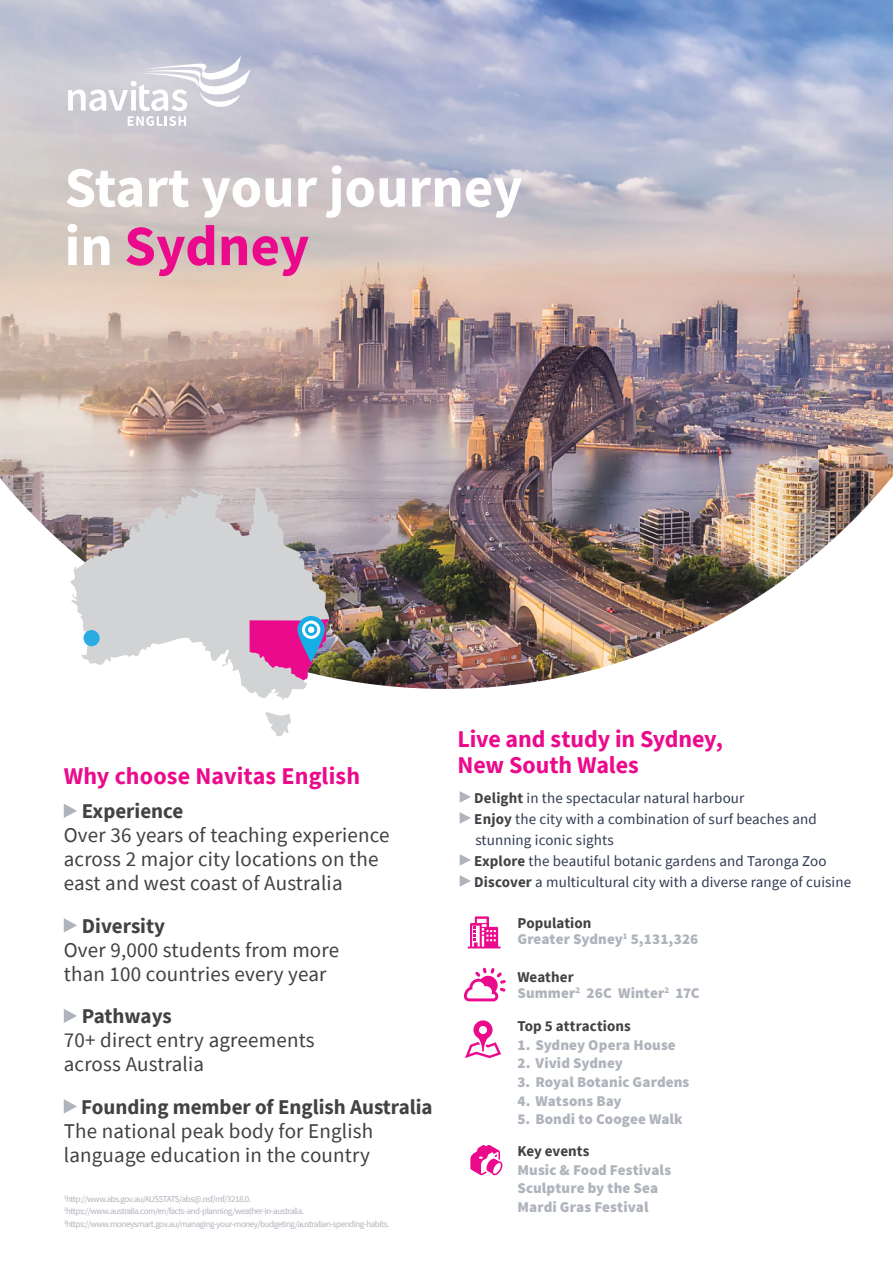
<style>
.page{position:relative;width:893px;height:1263px;background:#fff}
.page>*{position:absolute;margin:0;border:0;box-sizing:border-box;transform-origin:0 0}
.t1{font:700 57px/58.5px "Source Sans Pro";color:#fff}
.t2{font:700 24px/25.5px "Source Sans Pro";color:#eb0a8c}
.t3{font:21px/24px "Source Sans Pro";letter-spacing:.01em;color:#414042}
.t4{font:700 21px "Source Sans Pro";color:#424143}
.t5{font:15px/21px "Source Sans Pro";letter-spacing:.01em;color:#303a51}
.t6{font:900 15px/16.5px "Source Sans Pro";letter-spacing:.005em;color:#afb4bc}
.t7{font:700 15px "Source Sans Pro";letter-spacing:.005em;color:#424143}
.t8{font:9px/12.6px "Source Sans Pro";letter-spacing:-.05em;color:#afb4bc}
.s1{color:#eb0a8c}
.s2{font-weight:700;color:#424143}
</style>
<div class="page">
<img style="left:0;top:0;width:893px;height:689px">
<svg style="left:71px;top:487px;width:258px;height:214px;fill:#d1d3d5"></svg>
<svg style="left:265px;top:712px;width:26px;height:25px"></svg>
<svg style="left:250px;top:619px;width:79px;height:61px;background:#d84b98"></svg>
<svg style="left:68px;top:55px;width:183px;height:71px"></svg>
<svg style="left:64px;top:804px;width:13px;height:14px"></svg>
<svg style="left:64px;top:918px;width:13px;height:14px"></svg>
<svg style="left:64px;top:1009px;width:13px;height:14px"></svg>
<svg style="left:64px;top:1099px;width:13px;height:14px"></svg>
<div style="left:83px;top:630px;width:17px;height:16px;background:#2babe2;border-radius:50%"></div>
<svg style="left:460px;top:791px;width:11px;height:12px"></svg>
<svg style="left:460px;top:812px;width:11px;height:12px"></svg>
<svg style="left:460px;top:854px;width:11px;height:12px"></svg>
<svg style="left:460px;top:875px;width:11px;height:12px"></svg>
<svg style="left:465px;top:1020px;width:36px;height:38px"></svg>
<svg style="left:470px;top:1145px;width:32px;height:30px"></svg>
<svg style="left:464px;top:968px;width:42px;height:33px"></svg>
<svg style="left:468px;top:916px;width:33px;height:32px"></svg>
<svg style="left:297px;top:616px;width:28px;height:46px"></svg>
<div style="left:302px;top:621px;width:18px;height:18px;border:3px solid #fff;border-radius:50%"></div>
<div style="left:308px;top:626px;width:6px;height:7px;background:#fff;border-radius:50%"></div>
<h1 class="t1" style="left:65px;top:163px;width:460px">Start your journey in <span class="s1">Sydney</span></h1>
<p class="t2" style="left:64px;top:765px;width:298px">Why choose Navitas English</p>
<p class="t4" style="left:82px;top:803px;width:103px">Experience</p>
<p class="t3" style="left:64px;top:825px;width:327px">Over 36 years of teaching experience across 2 major city locations on the east and west coast of Australia</p>
<p class="t4" style="left:82px;top:917px;width:85px">Diversity</p>
<p class="t3" style="left:64px;top:939px;width:277px">Over 9,000 students from more than 100 countries every year</p>
<p class="t4" style="left:82px;top:1008px;width:91px">Pathways</p>
<p class="t3" style="left:64px;top:1030px;width:252px">70+ direct entry agreements across Australia</p>
<p class="t4" style="left:81px;top:1098px;width:353px">Founding member of English Australia</p>
<p class="t3" style="left:64px;top:1120px;width:311px">The national peak body for English language education in the country</p>
<p class="t8" style="left:64px;top:1193px;width:327px"><sup>1</sup>http://www.abs.gov.au/AUSSTATS/abs@.nsf/mf/3218.0.<br><sup>2</sup>https://www.australia.com/en/facts-and-planning/weather-in-australia.<br><sup>3</sup>https://www.moneysmart.gov.au/managing-your-money/budgeting/australian-spending-habits.</p>
<p class="t2" style="left:457px;top:728px;width:267px">Live and study in Sydney,<br>New South Wales</p>
<p class="t5" style="left:474px;top:788px;width:378px"><span class="s2">Delight</span> in the spectacular natural harbour<br><span class="s2">Enjoy</span> the city with a combination of surf beaches and stunning iconic sights<br><span class="s2">Explore</span> the beautiful botanic gardens and Taronga Zoo <span class="s2">Discover</span> a multicultural city with a diverse range of cuisine</p>
<p class="t6" style="left:517px;top:915px;width:182px"><span class="s2">Population<br></span>Greater Sydney<sup>1</sup> 5,131,326</p>
<p class="t6" style="left:517px;top:969px;width:184px"><span class="s2">Weather<br></span>Summer<sup>2</sup> 26C Winter<sup>2</sup> 17C</p>
<p class="t7" style="left:517px;top:1020px;width:115px">Top 5 attractions</p>
<p class="t6" style="left:517px;top:1037px;width:160px">1. Sydney Opera House</p>
<p class="t6" style="left:517px;top:1056px;width:107px">2. Vivid Sydney</p>
<p class="t6" style="left:517px;top:1075px;width:174px">3. Royal Botanic Gardens</p>
<p class="t6" style="left:517px;top:1093px;width:106px">4. Watsons Bay</p>
<p class="t6" style="left:517px;top:1112px;width:167px">5. Bondi to Coogee Walk</p>
<p class="t7" style="left:517px;top:1145px;width:74px">Key events</p>
<p class="t6" style="left:517px;top:1161px;width:155px;line-height:18.6px">Music &amp; Food Festivals<br>Sculpture by the Sea<br>Mardi Gras Festival</p>
</div>
